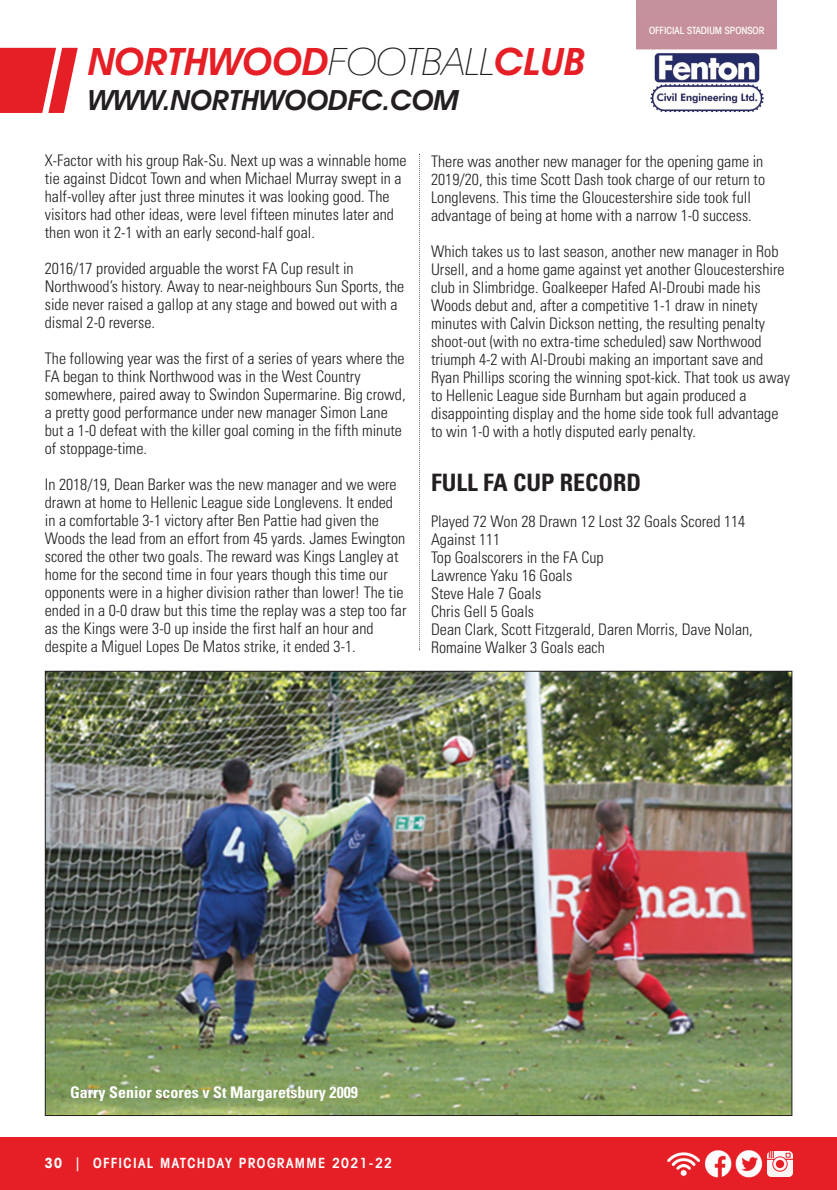
<style>
.page{position:relative;width:837px;height:1190px;background:#fff}
.page>*{position:absolute;margin:0;border:0;box-sizing:border-box;transform-origin:0 0}
.t1{font:italic 600 38px "Avant Garde IT Cby BT";color:#e61e25}
.t2{font:italic 600 28px "Avant Garde IT Cby BT";color:#231f20}
.t3{font:700 condensed 24px "Univers";color:#231f20}
.t4{font:300 condensed 16px/18px "Univers";color:#231f20}
.t5{font:700 condensed 16px "Univers";color:#fff}
.t6{font:600 condensed 14px "Avant Garde IT Cby BT";letter-spacing:.1em;color:#fff}
.t7{font:500 condensed 10px "Avant Garde IT Cby BT";color:#fff}
.s1{font-weight:200;color:#231f20}
.s2{font-weight:700}
</style>
<div class="page">
<svg style="left:0;top:48px;width:78px;height:65px"></svg>
<img style="left:636px;top:0;width:141px;height:113px">
<div style="left:0;top:1137px;width:837px;height:52px;background:#e61e25"></div>
<svg style="left:419px;top:154px;width:1px;height:496px"></svg>
<img style="left:705px;top:1150px;width:58px;height:28px">
<img style="left:667px;top:1152px;width:38px;height:24px">
<img style="left:767px;top:1151px;width:25px;height:25px">
<img style="left:47px;top:672px;width:743px;height:441px">
<p class="t1" style="left:88px;top:47px;width:498px">NORTHWOOD<span class="s1">FOOTBALL</span>CLUB</p>
<p class="t2" style="left:88px;top:90px;width:372px">WWW.NORTHWOODFC.COM</p>
<p class="t7" style="left:649px;top:27px;width:117px">OFFICIAL STADIUM SPONSOR</p>
<p class="t4" style="left:45px;top:153px;width:363px">X-Factor with his group Rak-Su. Next up was a winnable home tie against Didcot Town and when Michael Murray swept in a half-volley after just three minutes it was looking good. The visitors had other ideas, were level fifteen minutes later and then won it 2-1 with an early second-half goal.</p>
<p class="t4" style="left:45px;top:261px;width:361px">2016/17 provided arguable the worst FA Cup result in Northwood’s history. Away to near-neighbours Sun Sports, the side never raised a gallop at any stage and bowed out with a dismal 2-0 reverse.</p>
<p class="t4" style="left:45px;top:351px;width:362px">The following year was the first of a series of years where the FA began to think Northwood was in the West Country somewhere, paired away to Swindon Supermarine. Big crowd, a pretty good performance under new manager Simon Lane but a 1-0 defeat with the killer goal coming in the fifth minute of stoppage-time.</p>
<p class="t4" style="left:45px;top:477px;width:363px">In 2018/19, Dean Barker was the new manager and we were drawn at home to Hellenic League side Longlevens. It ended in a comfortable 3-1 victory after Ben Pattie had given the Woods the lead from an effort from 45 yards. James Ewington scored the other two goals. The reward was Kings Langley at home for the second time in four years though this time our opponents were in a higher division rather than lower! The tie ended in a 0-0 draw but this time the replay was a step too far as the Kings were 3-0 up inside the first half an hour and despite a Miguel Lopes De Matos strike, it ended 3-1.</p>
<p class="t4" style="left:431px;top:154px;width:336px">There was another new manager for the opening game in 2019/20, this time Scott Dash took charge of our return to Longlevens. This time the Gloucestershire side took full advantage of being at home with a narrow 1-0 success.</p>
<p class="t4" style="left:431px;top:244px;width:360px">Which takes us to last season, another new manager in Rob Ursell, and a home game against yet another Gloucestershire club in Slimbridge. Goalkeeper Hafed Al-Droubi made his Woods debut and, after a competitive 1-1 draw in ninety minutes with Calvin Dickson netting, the resulting penalty shoot-out (with no extra-time scheduled) saw Northwood triumph 4-2 with Al-Droubi making an important save and Ryan Phillips scoring the winning spot-kick. That took us away to Hellenic League side Burnham but again produced a disappointing display and the home side took full advantage to win 1-0 with a hotly disputed early penalty.</p>
<p class="t3" style="left:431px;top:474px;width:212px">FULL FA CUP RECORD</p>
<p class="t4" style="left:431px;top:514px;width:316px">Played 72 Won 28 Drawn 12 Lost 32 Goals Scored 114<br>Against 111</p>
<p class="t4" style="left:431px;top:550px;width:174px">Top Goalscorers in the FA Cup</p>
<p class="t4" style="left:431px;top:568px;width:143px">Lawrence Yaku 16 Goals</p>
<p class="t4" style="left:431px;top:586px;width:112px">Steve Hale 7 Goals</p>
<p class="t4" style="left:431px;top:604px;width:105px">Chris Gell 5 Goals</p>
<p class="t4" style="left:431px;top:622px;width:323px">Dean Clark, Scott Fitzgerald, Daren Morris, Dave Nolan,<br>Romaine Walker 3 Goals each</p>
<p class="t5" style="left:70px;top:1086px;width:289px">Garry Senior scores v St Margaretsbury 2009</p>
<p class="t6" style="left:45px;top:1158px;width:349px"><span class="s2">30</span> | OFFICIAL MATCHDAY PROGRAMME 2021-22</p>
</div>
